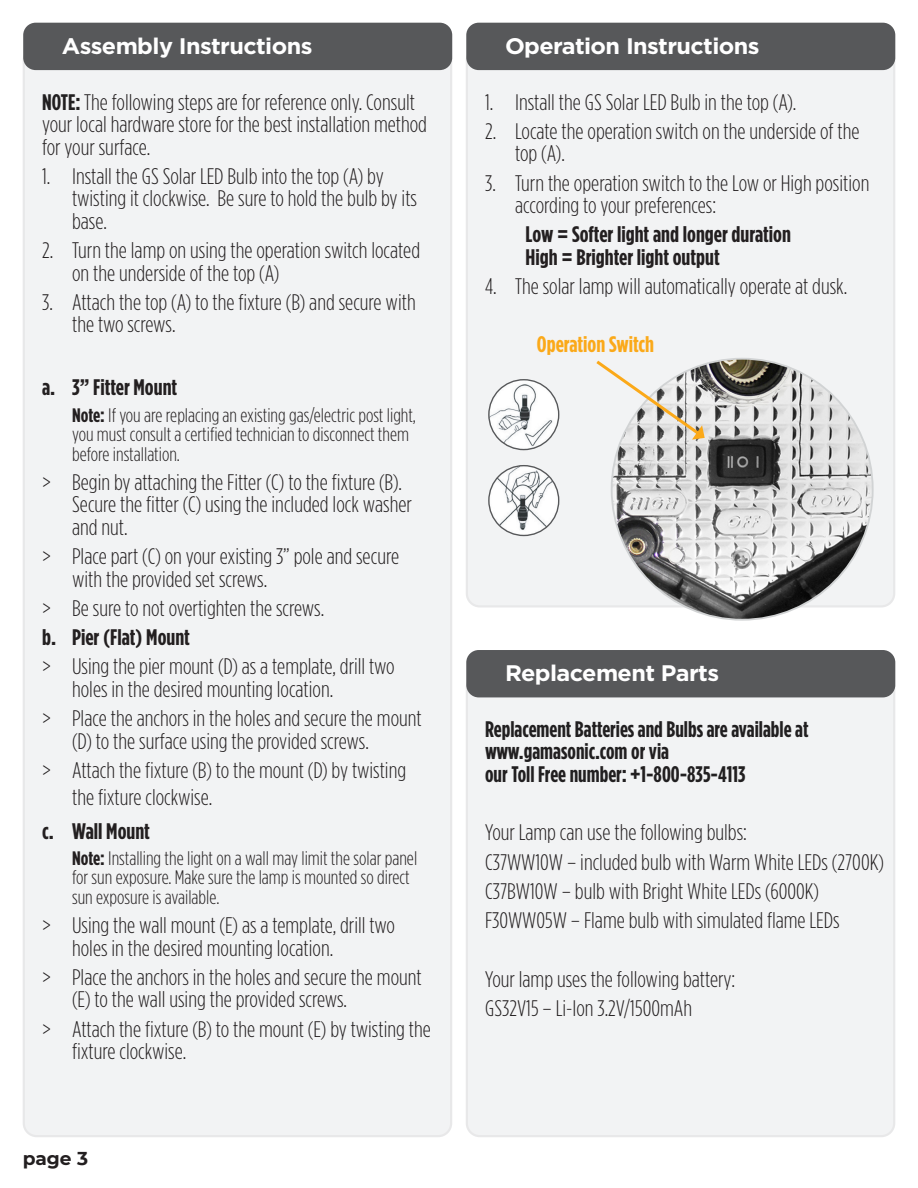
<style>
.page{position:relative;width:918px;height:1188px;background:#fff}
.page>*{position:absolute;margin:0;border:0;box-sizing:border-box;transform-origin:0 0}
.t1{font:300 22.5px/22.5px "Gotham Condensed";color:#231f20;scale:1.04 1}
.t2{font:700 22.5px/22.5px "Gotham Condensed";color:#231f20;scale:1.04 1}
.t3{font:700 22.5px/22.5px "Gotham Condensed";color:#211f20}
.t4{font:700 22.5px "Gotham";letter-spacing:-.025em;color:#fff;scale:1.04 1}
.t5{font:700 22.5px "Gotham Condensed";color:#fba919;scale:1.04 1}
.t6{font:300 19.5px/19.5px "Gotham Condensed";color:#231f20;scale:1.04 1}
.t7{font:700 18.6px "Montserrat";color:#231f20}
.s1{font-weight:700;color:#211f20}
.s2{font-weight:700}
</style>
<div class="page">
<div style="left:24px;top:48px;width:427px;height:1088px;background:#f2f3f4;border-radius:13px"></div>
<div style="left:467px;top:48px;width:427px;height:558px;background:#f2f3f4;border-radius:13px"></div>
<div style="left:467px;top:675px;width:427px;height:461px;background:#f2f3f4;border-radius:13px"></div>
<div style="left:23px;top:23px;width:429px;height:47px;background:#57585a;border-radius:12px"></div>
<div style="left:466px;top:23px;width:429px;height:47px;background:#57585a;border-radius:12px"></div>
<div style="left:466px;top:650px;width:429px;height:47px;background:#57585a;border-radius:12px"></div>
<svg style="left:488px;top:379px;width:71px;height:71px"></svg>
<svg style="left:488px;top:465px;width:71px;height:71px"></svg>
<img style="left:612px;top:359px;width:261px;height:261px;border-radius:131px">
<svg style="left:596px;top:360px;width:109px;height:80px"></svg>
<p class="t4" style="left:62px;top:31px;width:242px">Assembly Instructions</p>
<p class="t4" style="left:505px;top:31px;width:246px">Operation Instructions</p>
<p class="t1" style="left:42px;top:90px;width:372px"><span class="s1">NOTE:</span> The following steps are for reference only. Consult your local hardware store for the best installation method for your surface.</p>
<p class="t1" style="left:72px;top:164px;width:333px;text-indent:-30px">1. Install the GS Solar LED Bulb into the top (A) by twisting it clockwise. Be sure to hold the bulb by its base.</p>
<p class="t1" style="left:72px;top:239px;width:336px;text-indent:-30px">2. Turn the lamp on using the operation switch located on the underside of the top (A)</p>
<p class="t1" style="left:72px;top:290px;width:332px;text-indent:-30px">3. Attach the top (A) to the fixture (B) and secure with the two screws.</p>
<p class="t2" style="left:42px;top:376px;width:131px">a. 3” Fitter Mount</p>
<p class="t6" style="left:72px;top:405px;width:332px"><span class="s2">Note:</span> If you are replacing an existing gas/electric post light, you must consult a certified technician to disconnect them before installation.</p>
<p class="t1" style="left:72px;top:470px;width:328px;text-indent:-30px">&gt; Begin by attaching the Fitter (C) to the fixture (B).<br>Secure the fitter (C) using the included lock washer and nut.</p>
<p class="t1" style="left:72px;top:545px;width:316px;text-indent:-30px">&gt; Place part (C) on your existing 3” pole and secure with the provided set screws.</p>
<p class="t1" style="left:42px;top:596px;width:273px">&gt; Be sure to not overtighten the screws.</p>
<p class="t2" style="left:42px;top:625px;width:144px">b. Pier (Flat) Mount</p>
<p class="t1" style="left:72px;top:655px;width:312px;text-indent:-30px">&gt; Using the pier mount (D) as a template, drill two holes in the desired mounting location.</p>
<p class="t1" style="left:72px;top:707px;width:338px;text-indent:-30px">&gt; Place the anchors in the holes and secure the mount (D) to the surface using the provided screws.</p>
<p class="t1" style="left:72px;top:756px;width:323px;line-height:27px;text-indent:-30px">&gt; Attach the fixture (B) to the mount (D) by twisting the fixture clockwise.</p>
<p class="t2" style="left:42px;top:819px;width:105px">c. Wall Mount</p>
<p class="t6" style="left:72px;top:848px;width:333px"><span class="s2">Note:</span> Installing the light on a wall may limit the solar panel for sun exposure. Make sure the lamp is mounted so direct sun exposure is available.</p>
<p class="t1" style="left:72px;top:914px;width:312px;text-indent:-30px">&gt; Using the wall mount (E) as a template, drill two holes in the desired mounting location.</p>
<p class="t1" style="left:72px;top:965px;width:338px;text-indent:-30px">&gt; Place the anchors in the holes and secure the mount (E) to the wall using the provided screws.</p>
<p class="t1" style="left:72px;top:1017px;width:347px;text-indent:-30px">&gt; Attach the fixture (B) to the mount (E) by twisting the fixture clockwise.</p>
<p class="t7" style="left:23px;top:1145px;width:67px">page 3</p>
<p class="t1" style="left:485px;top:90px;width:301px">1. Install the GS Solar LED Bulb in the top (A).</p>
<p class="t1" style="left:515px;top:119px;width:333px;text-indent:-30px">2. Locate the operation switch on the underside of the top (A).</p>
<p class="t1" style="left:515px;top:171px;width:342px;text-indent:-30px">3. Turn the operation switch to the Low or High position according to your preferences:</p>
<p class="t2" style="left:526px;top:223px;width:257px">Low = Softer light and longer duration<br>High = Brighter light output</p>
<p class="t1" style="left:485px;top:275px;width:350px">4. The solar lamp will automatically operate at dusk.</p>
<p class="t5" style="left:537px;top:332px;width:114px">Operation Switch</p>
<p class="t4" style="left:505px;top:658px;width:207px">Replacement Parts</p>
<p class="t3" style="left:485px;top:717px;width:325px">Replacement Batteries and Bulbs are available at www.gamasonic.com or via<br>our Toll Free number: +1-800-835-4113</p>
<p class="t1" style="left:485px;top:821px;width:253px">Your Lamp can use the following bulbs:</p>
<p class="t1" style="left:485px;top:850px;width:385px">C37WW10W – included bulb with Warm White LEDs (2700K)</p>
<p class="t1" style="left:485px;top:880px;width:323px">C37BW10W – bulb with Bright White LEDs (6000K)</p>
<p class="t1" style="left:485px;top:909px;width:342px">F30WW05W – Flame bulb with simulated flame LEDs</p>
<p class="t1" style="left:485px;top:967px;width:242px">Your lamp uses the following battery:</p>
<p class="t1" style="left:485px;top:997px;width:201px">GS32V15 – Li-Ion 3.2V/1500mAh</p>
</div>
